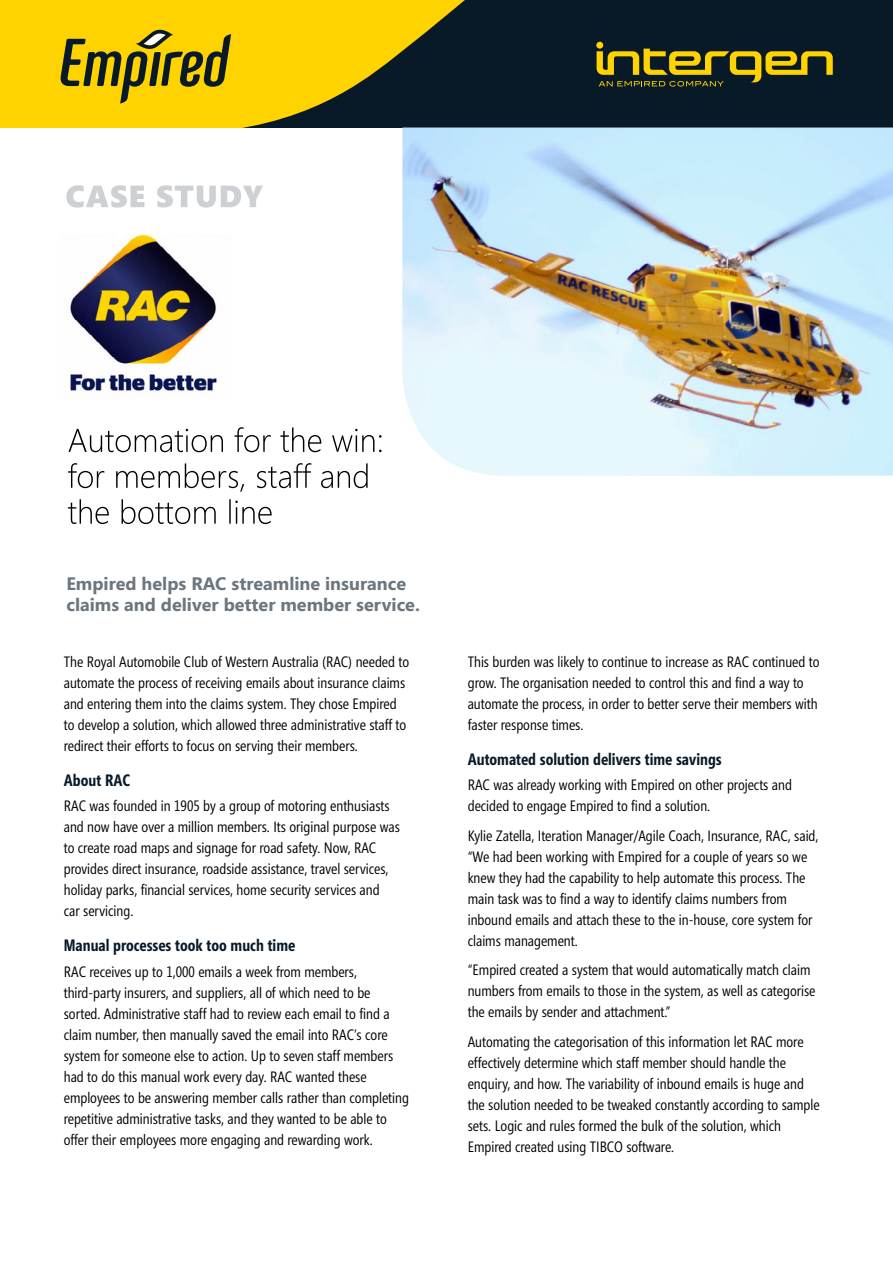
<style>
.page{position:relative;width:893px;height:1263px;background:#fff}
.page>*{position:absolute;margin:0;border:0;box-sizing:border-box;transform-origin:0 0}
.t1{font:700 18px/21px "Segoe";color:#6b767e}
.t2{font:700 16.5px "Segoe Condensed";color:#081a28}
.t3{font:15px/21px "Segoe Condensed";color:#000}
</style>
<div class="page">
<div style="left:0;top:0;width:893px;height:128px;background:#081a28"></div>
<svg style="left:0;top:0;width:480px;height:128px;fill:#ffd300"></svg>
<svg style="left:60px;top:29px;width:171px;height:75px"></svg>
<div style="left:596px;top:42px;width:7px;height:7px;background:#ffd300;border-radius:50%"></div>
<svg style="left:597px;top:49px;width:236px;height:38px"></svg>
<svg style="left:68px;top:499px;width:204px;height:25px"></svg>
<svg style="left:68px;top:463px;width:300px;height:29px"></svg>
<svg style="left:68px;top:427px;width:314px;height:25px"></svg>
<svg style="left:66px;top:185px;width:197px;height:23px"></svg>
<img style="left:70px;top:234px;width:147px;height:159px">
<img style="left:402px;top:128px;width:491px;height:348px">
<p class="t1" style="left:66px;top:573px;width:355px">Empired helps RAC streamline insurance claims and deliver better member service.</p>
<p class="t3" style="left:64px;top:651px;width:347px">The Royal Automobile Club of Western Australia (RAC) needed to automate the process of receiving emails about insurance claims and entering them into the claims system. They chose Empired to develop a solution, which allowed three administrative staff to redirect their efforts to focus on serving their members.</p>
<p class="t2" style="left:64px;top:770px;width:68px">About RAC</p>
<p class="t3" style="left:64px;top:796px;width:338px">RAC was founded in 1905 by a group of motoring enthusiasts and now have over a million members. Its original purpose was to create road maps and signage for road safety. Now, RAC provides direct insurance, roadside assistance, travel services, holiday parks, financial services, home security services and<br>car servicing.</p>
<p class="t2" style="left:64px;top:935px;width:233px">Manual processes took too much time</p>
<p class="t3" style="left:64px;top:961px;width:347px">RAC receives up to 1,000 emails a week from members, third-party insurers, and suppliers, all of which need to be sorted. Administrative staff had to review each email to find a claim number, then manually saved the email into RAC’s core system for someone else to action. Up to seven staff members had to do this manual work every day. RAC wanted these employees to be answering member calls rather than completing repetitive administrative tasks, and they wanted to be able to offer their employees more engaging and rewarding work.</p>
<p class="t3" style="left:468px;top:651px;width:353px">This burden was likely to continue to increase as RAC continued to grow. The organisation needed to control this and find a way to automate the process, in order to better serve their members with faster response times.</p>
<p class="t2" style="left:468px;top:749px;width:255px">Automated solution delivers time savings</p>
<p class="t3" style="left:468px;top:775px;width:326px">RAC was already working with Empired on other projects and decided to engage Empired to find a solution.</p>
<p class="t3" style="left:468px;top:825px;width:352px">Kylie Zatella, Iteration Manager/Agile Coach, Insurance, RAC, said, “We had been working with Empired for a couple of years so we knew they had the capability to help automate this process. The main task was to find a way to identify claims numbers from inbound emails and attach these to the in-house, core system for claims management.</p>
<p class="t3" style="left:468px;top:960px;width:349px">“Empired created a system that would automatically match claim numbers from emails to those in the system, as well as categorise the emails by sender and attachment.”</p>
<p class="t3" style="left:468px;top:1031px;width:353px">Automating the categorisation of this information let RAC more effectively determine which staff member should handle the enquiry, and how. The variability of inbound emails is huge and the solution needed to be tweaked constantly according to sample sets. Logic and rules formed the bulk of the solution, which Empired created using TIBCO software.</p>
</div>
